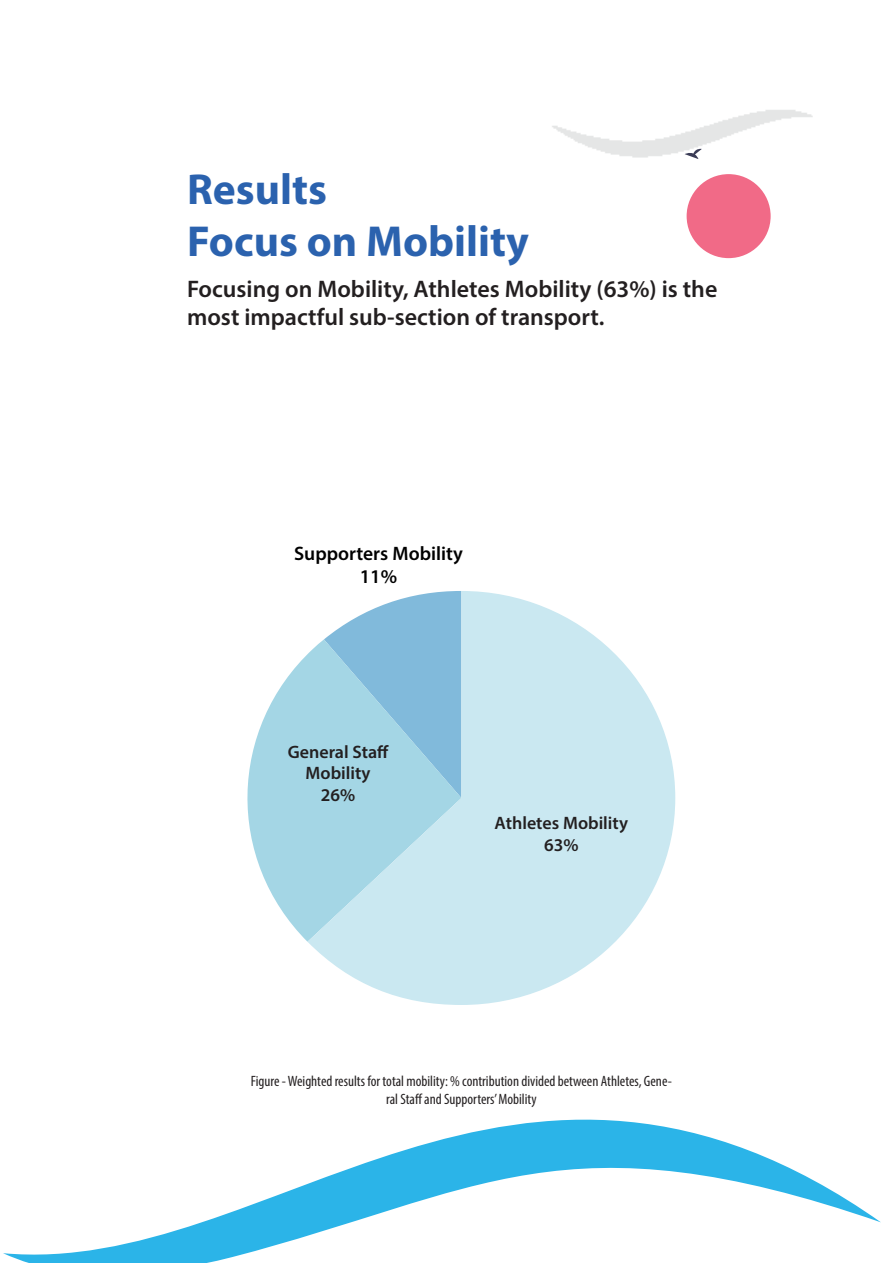
<style>
.page{position:relative;width:893px;height:1263px;background:#fff}
.page>*{position:absolute;margin:0;border:0;box-sizing:border-box;transform-origin:0 0}
.t1{font:700 43.5px/52.2px "Myriad Pro";color:#2b62ae}
.t2{font:600 24px/28.8px "Myriad Pro";color:#231f20}
.t3{font:600 19.5px/23.4px "Myriad Pro";color:#000;text-align:center}
.t4{font:600 18px/21.6px "Myriad Pro";color:#231f20;text-align:center}
.t5{font:condensed 15px/18px "Myriad Pro";color:#231f20;text-align:center}
</style>
<div class="page">
<div style="left:687px;top:174px;width:84px;height:84px;background:#f16a87;border-radius:50%"></div>
<svg style="left:685px;top:148px;width:17px;height:11px"></svg>
<svg style="left:247px;top:655px;width:60px;height:286px;fill:#a4d6e5"></svg>
<svg style="left:307px;top:591px;width:368px;height:414px;fill:#cae8f1"></svg>
<svg style="left:3px;top:1119px;width:878px;height:144px"></svg>
<h1 class="t1" style="left:187px;top:162px;width:343px">Results<br>Focus on Mobility</h1>
<h2 class="t2" style="left:187px;top:273px;width:532px">Focusing on Mobility, Athletes Mobility (63%) is the most impactful sub-section of transport.</h2>
<h3 class="t3" style="left:294px;top:541px;width:170px">Supporters Mobility<br>11%</h3>
<p class="t4" style="left:288px;top:740px;width:103px">General Staff<br>Mobility<br>26%</p>
<p class="t4" style="left:495px;top:812px;width:135px">Athletes Mobility<br>63%</p>
<p class="t5" style="left:251px;top:1072px;width:422px">Figure - Weighted results for total mobility: % contribution divided between Athletes, Gene&shy;ral Staff and Supporters’ Mobility</p>
</div>
